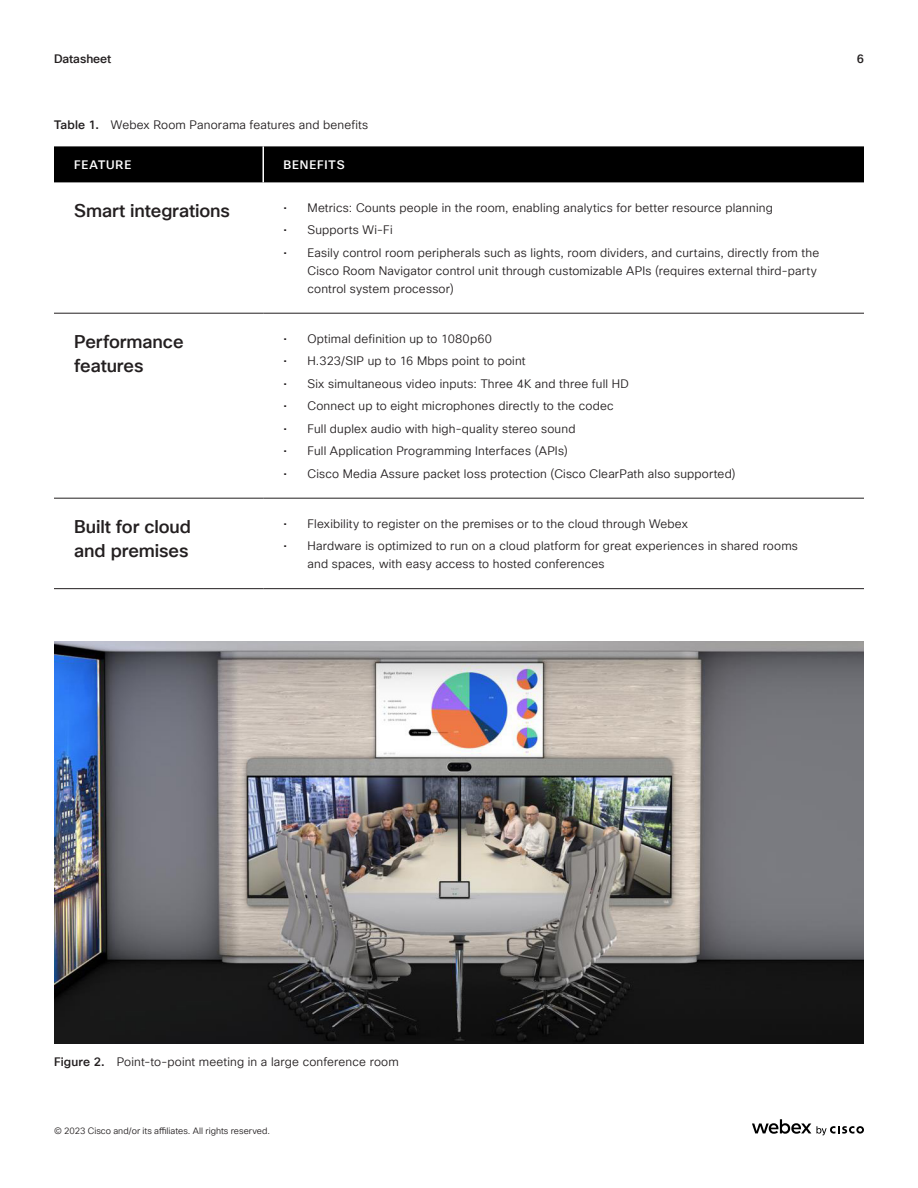
<style>
.page{position:relative;width:918px;height:1188px;background:#fff}
.page>*{position:absolute;margin:0;border:0;box-sizing:border-box;transform-origin:0 0}
.H5_Paragraph_Title{font:500 18px/24px "Cisco Sans TT";letter-spacing:-.005em;color:#231f20}
.t1{font:12px/18px "Cisco Sans TT Light";letter-spacing:.015em;color:#231f20}
.Column_header{font:500 12px "Cisco Sans TT";letter-spacing:.07em;color:#fff}
.t2{font:500 12px "Cisco Sans TT";letter-spacing:-.005em;color:#231f20}
.t3{font:9px "Cisco Sans TT Light";letter-spacing:.005em;color:#231f20}
.s1{font-family:"Cisco Sans TT";font-weight:500}
</style>
<div class="page">
<div style="left:54px;top:146px;width:810px;height:36px;background:#000"></div>
<hr style="left:54px;top:588px;width:209px;height:1px;background:#231f20">
<hr style="left:263px;top:588px;width:601px;height:1px;background:#231f20">
<hr style="left:54px;top:313px;width:209px;height:1px;background:#231f20">
<hr style="left:263px;top:313px;width:601px;height:1px;background:#231f20">
<hr style="left:54px;top:498px;width:209px;height:1px;background:#231f20">
<hr style="left:263px;top:498px;width:601px;height:1px;background:#231f20">
<hr style="left:262px;top:146px;width:2px;height:36px;background:#fff">
<img style="left:54px;top:641px;width:810px;height:403px">
<svg style="left:752px;top:1119px;width:112px;height:16px"></svg>
<p class="t2" style="left:54px;top:51px;width:59px">Datasheet</p>
<p class="t2" style="left:857px;top:51px;width:9px">6</p>
<p class="t1" style="left:54px;top:116px;width:316px"><span class="s1">Table 1.</span> Webex Room Panorama features and benefits</p>
<p class="Column_header" style="left:74px;top:157px;width:58px">FEATURE</p>
<p class="Column_header" style="left:284px;top:157px;width:63px">BENEFITS</p>
<p class="H5_Paragraph_Title" style="left:74px;top:199px;width:157px">Smart integrations</p>
<p class="t1" style="left:284px;top:199px;width:491px">• Metrics: Counts people in the room, enabling analytics for better resource planning</p>
<p class="t1" style="left:284px;top:222px;width:111px">• Supports Wi-Fi</p>
<p class="t1" style="left:308px;top:244px;width:513px;text-indent:-24px">• Easily control room peripherals such as lights, room dividers, and curtains, directly from the<br>Cisco Room Navigator control unit through customizable APIs (requires external third-party control system processor)</p>
<p class="H5_Paragraph_Title" style="left:74px;top:330px;width:111px">Performance features</p>
<p class="t1" style="left:284px;top:330px;width:210px">• Optimal definition up to 1080p60</p>
<p class="t1" style="left:284px;top:353px;width:244px">• H.323/SIP up to 16 Mbps point to point</p>
<p class="t1" style="left:284px;top:375px;width:347px">• Six simultaneous video inputs: Three 4K and three full HD</p>
<p class="t1" style="left:284px;top:398px;width:332px">• Connect up to eight microphones directly to the codec</p>
<p class="t1" style="left:284px;top:420px;width:294px">• Full duplex audio with high-quality stereo sound</p>
<p class="t1" style="left:284px;top:443px;width:286px">• Full Application Programming Interfaces (APIs)</p>
<p class="t1" style="left:284px;top:465px;width:454px">• Cisco Media Assure packet loss protection (Cisco ClearPath also supported)</p>
<p class="H5_Paragraph_Title" style="left:74px;top:515px;width:118px">Built for cloud and premises</p>
<p class="t1" style="left:284px;top:515px;width:406px">• Flexibility to register on the premises or to the cloud through Webex</p>
<p class="t1" style="left:308px;top:538px;width:492px;text-indent:-24px">• Hardware is optimized to run on a cloud platform for great experiences in shared rooms and spaces, with easy access to hosted conferences</p>
<p class="t1" style="left:54px;top:1054px;width:346px"><span class="s1">Figure 2.</span> Point-to-point meeting in a large conference room</p>
<p class="t3" style="left:54px;top:1125px;width:217px">© 2023 Cisco and/or its affiliates. All rights reserved.</p>
</div>
